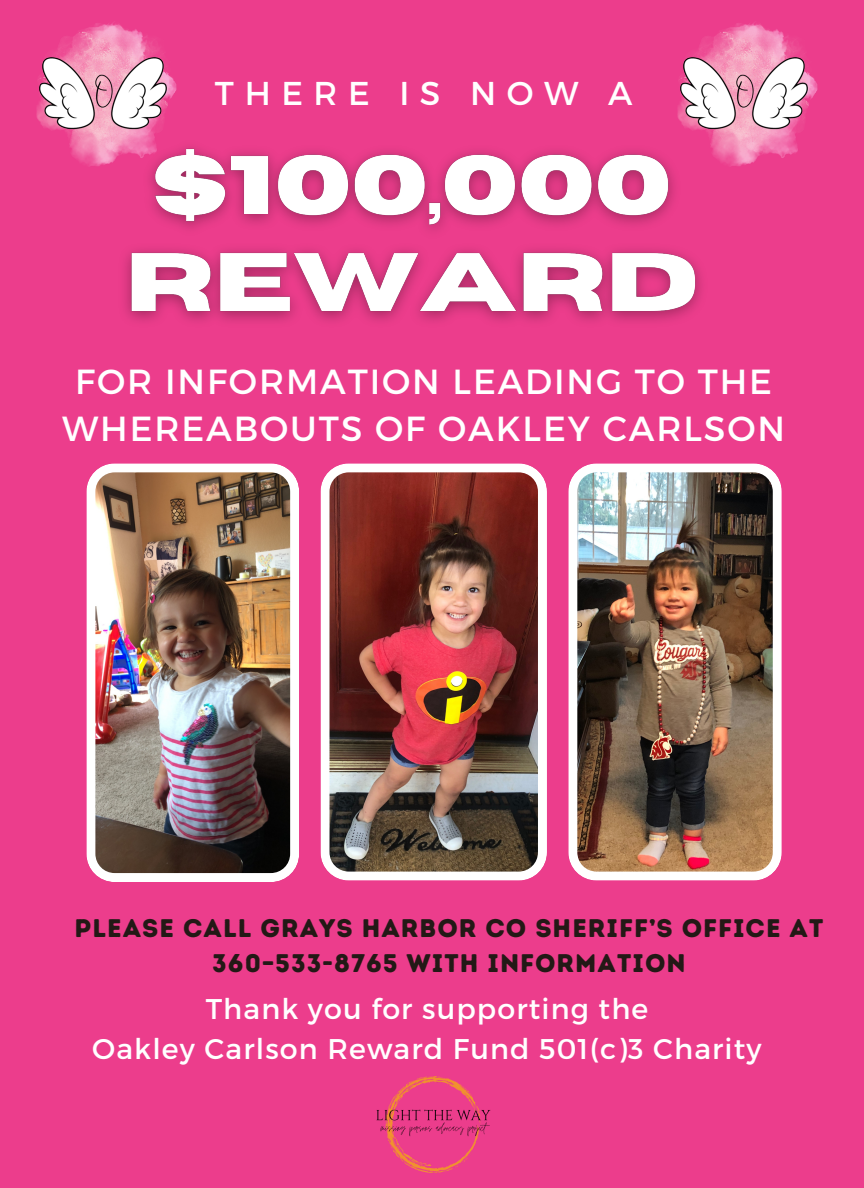
<style>
.page{position:relative;width:864px;height:1188px;background:#ec3d8c}
.page>*{position:absolute;margin:0;border:0;box-sizing:border-box;transform-origin:0 0}
.t1{font:34.8px/47.7px "Montserrat";letter-spacing:.055em;color:#fff;text-align:center}
.t2{font:33px "Montserrat";letter-spacing:.32em;color:#fff}
.t3{font:28.5px/39.3px "Montserrat";letter-spacing:.04em;color:#fff;text-align:center}
.t4{font:25.5px/34.8px "Intro Rust Base";letter-spacing:.04em;color:#231916;text-align:center}
</style>
<div class="page">
<img style="left:86px;top:463px;width:213px;height:419px">
<img style="left:568px;top:463px;width:214px;height:418px">
<img style="left:376px;top:1076px;width:115px;height:97px">
<img style="left:677px;top:23px;width:141px;height:143px">
<img style="left:321px;top:463px;width:226px;height:418px">
<img style="left:124px;top:131px;width:592px;height:190px">
<img style="left:36px;top:23px;width:147px;height:146px">
<p class="t2" style="left:215px;top:72px;width:419px">THERE IS NOW A</p>
<p class="t1" style="left:62px;top:356px;width:724px">FOR INFORMATION LEADING TO THE<br>WHEREABOUTS OF OAKLEY CARLSON</p>
<h3 class="t4" style="left:75px;top:911px;width:750px">PLEASE CALL GRAYS HARBOR CO SHERIFF’S OFFICE AT<br>360–533-8765 WITH INFORMATION</h3>
<p class="t3" style="left:92px;top:988px;width:671px">Thank you for supporting the<br>Oakley Carlson Reward Fund 501(c)3 Charity</p>
</div>
